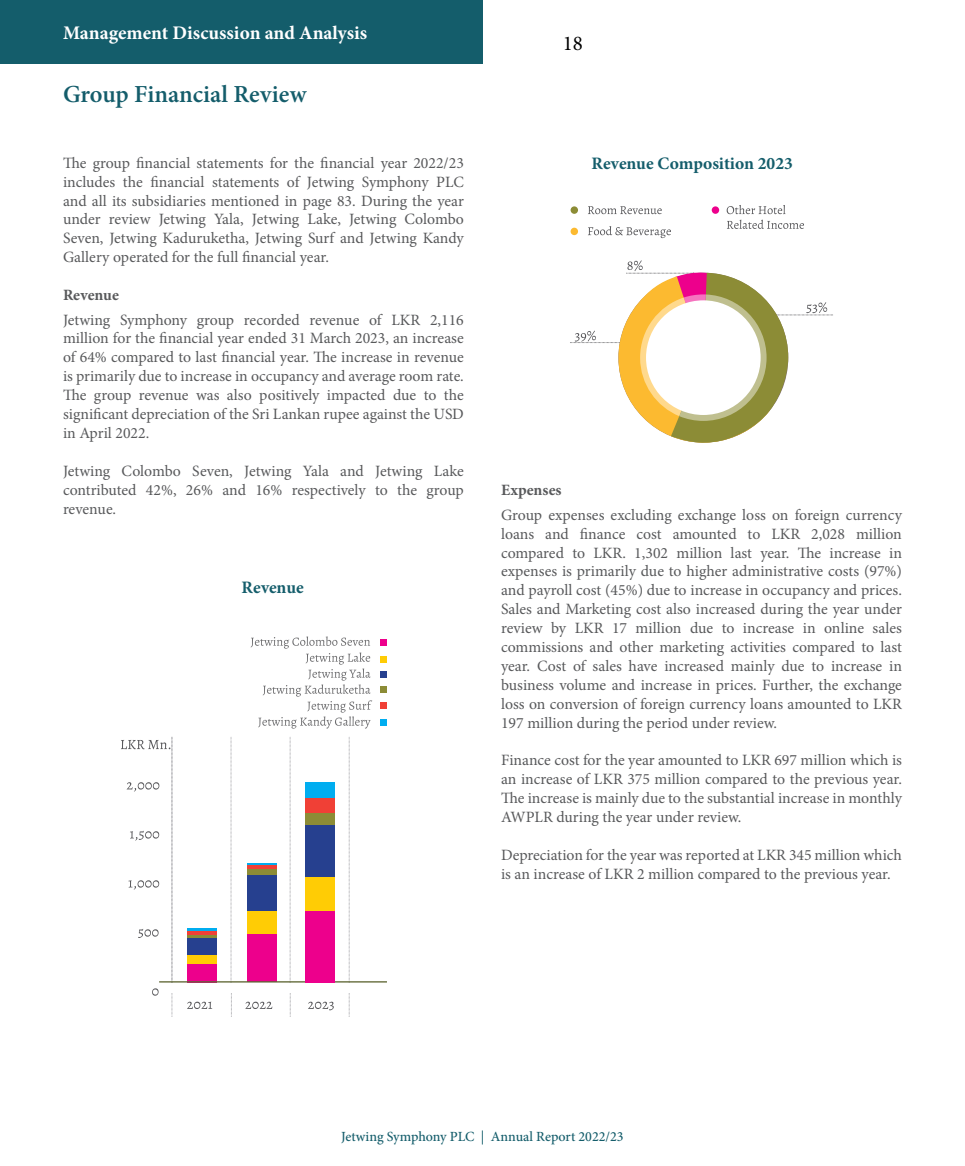
<style>
.page{position:relative;width:965px;height:1166px;background:#fff}
.page>*{position:absolute;margin:0;border:0;box-sizing:border-box;transform-origin:0 0}
.t1{font:600 24.5px "Minion Pro";color:#145d6b}
.t2{font:21px "Minion Pro";color:#000}
.t3{font:700 19.25px "Minion Pro";color:#fff}
.t4{font:700 17.5px "Minion Pro";letter-spacing:-.005em;color:#145d6b}
.t5{font:15.75px/18.9px "Minion Pro";color:#58595b;text-align:justify}
.t6{font:700 15.75px "Minion Pro";color:#58595b}
.t7{font:500 14px "Minion Pro";color:#145d6b}
</style>
<div class="page">
<div style="left:0;top:0;width:482px;height:63px;background:#145d6b"></div>
<svg style="left:231px;top:737px;width:1px;height:246px"></svg>
<svg style="left:290px;top:737px;width:1px;height:246px"></svg>
<svg style="left:349px;top:737px;width:1px;height:246px"></svg>
<hr style="left:248px;top:865px;width:29px;height:4px;background:#f04036">
<div style="left:248px;top:869px;width:29px;height:6px;background:#8c8c36"></div>
<div style="left:248px;top:875px;width:29px;height:42px;background:#26408f"></div>
<div style="left:248px;top:911px;width:29px;height:33px;background:#ffcc05"></div>
<div style="left:248px;top:934px;width:29px;height:48px;background:#ed008c"></div>
<hr style="left:188px;top:928px;width:29px;height:3px;background:#00adf0">
<hr style="left:188px;top:931px;width:29px;height:3px;background:#f04036">
<svg style="left:188px;top:934px;width:29px;height:4px"></svg>
<div style="left:188px;top:938px;width:29px;height:17px;background:#26408f"></div>
<div style="left:188px;top:955px;width:29px;height:9px;background:#ffcc05"></div>
<div style="left:188px;top:964px;width:29px;height:18px;background:#ed008c"></div>
<svg style="left:187px;top:1001px;width:25px;height:8px"></svg>
<svg style="left:245px;top:1001px;width:27px;height:8px"></svg>
<svg style="left:308px;top:1001px;width:26px;height:9px"></svg>
<svg style="left:349px;top:993px;width:1px;height:24px"></svg>
<svg style="left:231px;top:993px;width:1px;height:24px"></svg>
<svg style="left:290px;top:993px;width:1px;height:24px"></svg>
<svg style="left:121px;top:737px;width:52px;height:280px"></svg>
<svg style="left:251px;top:636px;width:121px;height:92px"></svg>
<div style="left:380px;top:639px;width:7px;height:7px;background:#ed008c"></div>
<div style="left:380px;top:656px;width:7px;height:7px;background:#ffcc05"></div>
<div style="left:380px;top:671px;width:7px;height:6px;background:#26408f"></div>
<div style="left:380px;top:686px;width:7px;height:6px;background:#8c8c36"></div>
<div style="left:380px;top:702px;width:7px;height:6px;background:#f04036"></div>
<div style="left:380px;top:719px;width:7px;height:6px;background:#00adf0"></div>
<hr style="left:159px;top:981px;width:228px;height:1px;background:#5e6633">
<hr style="left:248px;top:863px;width:29px;height:2px;background:#00adf0">
<div style="left:305px;top:798px;width:29px;height:15px;background:#f04036"></div>
<div style="left:305px;top:813px;width:29px;height:13px;background:#8c8c36"></div>
<div style="left:305px;top:825px;width:29px;height:53px;background:#26408f"></div>
<div style="left:305px;top:878px;width:29px;height:35px;background:#ffcc05"></div>
<div style="left:305px;top:911px;width:29px;height:71px;background:#ed008c"></div>
<div style="left:305px;top:782px;width:29px;height:15px;background:#00adf0"></div>
<svg style="left:570px;top:260px;width:263px;height:183px"></svg>
<div style="left:646px;top:300px;width:115px;height:115px;background:#fff;border-radius:50%"></div>
<div style="left:571px;top:206px;width:7px;height:8px;background:#8c8c36;border-radius:50%"></div>
<div style="left:571px;top:228px;width:7px;height:7px;background:#fcba30;border-radius:50%"></div>
<div style="left:712px;top:206px;width:7px;height:8px;background:#ed008c;border-radius:50%"></div>
<svg style="left:588px;top:206px;width:74px;height:8px"></svg>
<svg style="left:588px;top:226px;width:83px;height:12px"></svg>
<svg style="left:727px;top:205px;width:58px;height:9px"></svg>
<svg style="left:727px;top:220px;width:77px;height:9px"></svg>
<p class="t3" style="left:63px;top:19px;width:306px">Management Discussion and Analysis</p>
<h1 class="t1" style="left:63px;top:77px;width:245px">Group Financial Review</h1>
<p class="t5" style="left:63px;top:153px;width:402px">The group financial statements for the financial year 2022/23 includes the financial statements of Jetwing Symphony PLC and all its subsidiaries mentioned in page 83. During the year under review Jetwing Yala, Jetwing Lake, Jetwing Colombo Seven, Jetwing Kaduruketha, Jetwing Surf and Jetwing Kandy Gallery operated for the full financial year.</p>
<p class="t6" style="left:63px;top:284px;width:57px">Revenue</p>
<p class="t5" style="left:63px;top:310px;width:402px">Jetwing Symphony group recorded revenue of LKR 2,116 million for the financial year ended 31 March 2023, an increase of 64% compared to last financial year. The increase in revenue is primarily due to increase in occupancy and average room rate.<br>The group revenue was also positively impacted due to the significant depreciation of the Sri Lankan rupee against the USD in April 2022.</p>
<p class="t5" style="left:63px;top:461px;width:402px">Jetwing Colombo Seven, Jetwing Yala and Jetwing Lake contributed 42%, 26% and 16% respectively to the group revenue.</p>
<p class="t4" style="left:242px;top:575px;width:64px">Revenue</p>
<h2 class="t2" style="left:563px;top:29px;width:22px">18</h2>
<p class="t4" style="left:591px;top:151px;width:203px">Revenue Composition 2023</p>
<p class="t6" style="left:501px;top:479px;width:62px">Expenses</p>
<p class="t5" style="left:501px;top:505px;width:402px">Group expenses excluding exchange loss on foreign currency loans and finance cost amounted to LKR 2,028 million compared to LKR. 1,302 million last year. The increase in expenses is primarily due to higher administrative costs (97%) and payroll cost (45%) due to increase in occupancy and prices.<br>Sales and Marketing cost also increased during the year under review by LKR 17 million due to increase in online sales commissions and other marketing activities compared to last year. Cost of sales have increased mainly due to increase in business volume and increase in prices. Further, the exchange loss on conversion of foreign currency loans amounted to LKR 197 million during the period under review.</p>
<p class="t5" style="left:501px;top:751px;width:402px">Finance cost for the year amounted to LKR 697 million which is an increase of LKR 375 million compared to the previous year.<br>The increase is mainly due to the substantial increase in monthly AWPLR during the year under review.</p>
<p class="t5" style="left:501px;top:845px;width:402px">Depreciation for the year was reported at LKR 345 million which is an increase of LKR 2 million compared to the previous year.</p>
<p class="t7" style="left:341px;top:1127px;width:284px">Jetwing Symphony PLC | Annual Report 2022/23</p>
</div>
